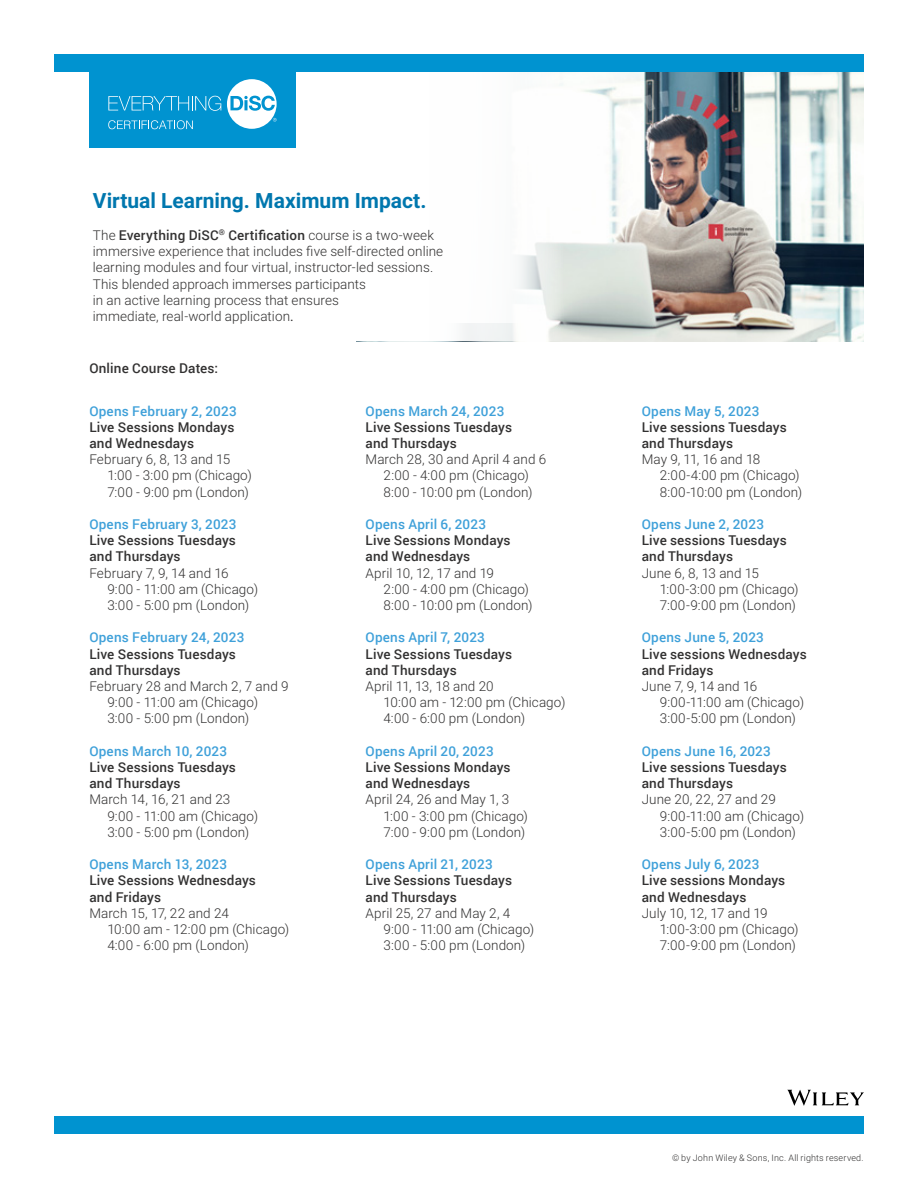
<style>
.page{position:relative;width:918px;height:1188px;background:#fff}
.page>*{position:absolute;margin:0;border:0;box-sizing:border-box;transform-origin:0 0}
.t1{font:700 21px "Roboto";color:#0077ae}
.t2{font:300 13.5px/16.2px "Roboto";letter-spacing:.005em;color:#323131}
.t3{font:500 13.5px/16.2px "Roboto";letter-spacing:.01em;color:#323131}
.t4{font:500 13.5px "Roboto";letter-spacing:.015em;color:#3ea0d9}
.t5{font:300 9px "Roboto";letter-spacing:.02em;color:#323131}
.s1{font-weight:500}
.s2{font-weight:400}
</style>
<div class="page">
<svg style="left:463px;top:323px;width:401px;height:18px"></svg>
<svg style="left:54px;top:71px;width:810px;height:252px"></svg>
<div style="left:54px;top:54px;width:810px;height:17px;background:#0093d0"></div>
<div style="left:89px;top:54px;width:207px;height:94px;background:#0093d0"></div>
<svg style="left:108px;top:120px;width:85px;height:9px"></svg>
<svg style="left:108px;top:96px;width:113px;height:15px"></svg>
<svg style="left:227px;top:79px;width:50px;height:50px"></svg>
<div style="left:54px;top:1117px;width:810px;height:17px;background:#0093d0"></div>
<svg style="left:787px;top:1090px;width:77px;height:16px"></svg>
<h1 class="t1" style="left:93px;top:185px;width:335px">Virtual Learning. Maximum Impact.</h1>
<p class="t2" style="left:93px;top:227px;width:352px">The <span class="s1">Everything DiSC</span><sup>®</sup> <span class="s1">Certification</span> course is a two-week immersive experience that includes five self-directed online learning modules and four virtual, instructor-led sessions.<br>This blended approach immerses participants<br>in an active learning process that ensures<br>immediate, real-world application<span class="s2">.</span></p>
<p class="t3" style="left:89px;top:359px;width:130px">Online Course Dates:</p>
<p class="t4" style="left:89px;top:401px;width:149px">Opens February 2, 2023</p>
<p class="t3" style="left:89px;top:418px;width:147px">Live Sessions Mondays and Wednesdays</p>
<p class="t2" style="left:107px;top:451px;width:146px;text-indent:-18px">February 6, 8, 13 and 15<br>1:00 - 3:00 pm (Chicago)<br>7:00 - 9:00 pm (London)</p>
<p class="t4" style="left:89px;top:515px;width:149px">Opens February 3, 2023</p>
<p class="t3" style="left:89px;top:532px;width:148px">Live Sessions Tuesdays and Thursdays</p>
<p class="t2" style="left:107px;top:564px;width:152px;text-indent:-18px">February 7, 9, 14 and 16<br>9:00 - 11:00 am (Chicago)<br>3:00 - 5:00 pm (London)</p>
<p class="t4" style="left:89px;top:628px;width:157px">Opens February 24, 2023</p>
<p class="t3" style="left:89px;top:645px;width:148px">Live Sessions Tuesdays and Thursdays</p>
<p class="t2" style="left:107px;top:678px;width:183px;text-indent:-18px">February 28 and March 2, 7 and 9<br>9:00 - 11:00 am (Chicago)<br>3:00 - 5:00 pm (London)</p>
<p class="t4" style="left:89px;top:742px;width:139px">Opens March 10, 2023</p>
<p class="t3" style="left:89px;top:759px;width:148px">Live Sessions Tuesdays and Thursdays</p>
<p class="t2" style="left:107px;top:791px;width:152px;text-indent:-18px">March 14, 16, 21 and 23<br>9:00 - 11:00 am (Chicago)<br>3:00 - 5:00 pm (London)</p>
<p class="t4" style="left:89px;top:855px;width:139px">Opens March 13, 2023</p>
<p class="t3" style="left:89px;top:872px;width:168px">Live Sessions Wednesdays and Fridays</p>
<p class="t2" style="left:107px;top:904px;width:183px;text-indent:-18px">March 15, 17, 22 and 24<br>10:00 am - 12:00 pm (Chicago)<br>4:00 - 6:00 pm (London)</p>
<p class="t4" style="left:366px;top:401px;width:140px">Opens March 24, 2023</p>
<p class="t3" style="left:366px;top:418px;width:148px">Live Sessions Tuesdays and Thursdays</p>
<p class="t2" style="left:366px;top:451px;width:182px;text-align:center">March 28, 30 and April 4 and 6<br>2:00 - 4:00 pm (Chicago)<br>8:00 - 10:00 pm (London)</p>
<p class="t4" style="left:366px;top:515px;width:122px">Opens April 6, 2023</p>
<p class="t3" style="left:366px;top:532px;width:147px">Live Sessions Mondays and Wednesdays</p>
<p class="t2" style="left:384px;top:564px;width:150px;text-indent:-18px">April 10, 12, 17 and 19<br>2:00 - 4:00 pm (Chicago)<br>8:00 - 10:00 pm (London)</p>
<p class="t4" style="left:366px;top:628px;width:121px">Opens April 7, 2023</p>
<p class="t3" style="left:366px;top:645px;width:148px">Live Sessions Tuesdays and Thursdays</p>
<p class="t2" style="left:384px;top:678px;width:183px;text-indent:-18px">April 11, 13, 18 and 20<br>10:00 am - 12:00 pm (Chicago)<br>4:00 - 6:00 pm (London)</p>
<p class="t4" style="left:366px;top:742px;width:130px">Opens April 20, 2023</p>
<p class="t3" style="left:366px;top:759px;width:147px">Live Sessions Mondays and Wednesdays</p>
<p class="t2" style="left:384px;top:791px;width:146px;text-indent:-18px">April 24, 26 and May 1, 3<br>1:00 - 3:00 pm (Chicago)<br>7:00 - 9:00 pm (London)</p>
<p class="t4" style="left:366px;top:855px;width:129px">Opens April 21, 2023</p>
<p class="t3" style="left:366px;top:872px;width:148px">Live Sessions Tuesdays and Thursdays</p>
<p class="t2" style="left:384px;top:904px;width:152px;text-indent:-18px">April 25, 27 and May 2, 4<br>9:00 - 11:00 am (Chicago)<br>3:00 - 5:00 pm (London)</p>
<p class="t4" style="left:642px;top:401px;width:119px">Opens May 5, 2023</p>
<p class="t3" style="left:642px;top:418px;width:147px">Live sessions Tuesdays and Thursdays</p>
<p class="t2" style="left:660px;top:451px;width:144px;text-indent:-18px">May 9, 11, 16 and 18<br>2:00-4:00 pm (Chicago)<br>8:00-10:00 pm (London)</p>
<p class="t4" style="left:642px;top:515px;width:124px">Opens June 2, 2023</p>
<p class="t3" style="left:642px;top:532px;width:147px">Live sessions Tuesdays and Thursdays</p>
<p class="t2" style="left:660px;top:564px;width:140px;text-indent:-18px">June 6, 8, 13 and 15<br>1:00-3:00 pm (Chicago)<br>7:00-9:00 pm (London)</p>
<p class="t4" style="left:642px;top:628px;width:124px">Opens June 5, 2023</p>
<p class="t3" style="left:642px;top:645px;width:167px">Live sessions Wednesdays and Fridays</p>
<p class="t2" style="left:660px;top:678px;width:146px;text-indent:-18px">June 7, 9, 14 and 16<br>9:00-11:00 am (Chicago)<br>3:00-5:00 pm (London)</p>
<p class="t4" style="left:642px;top:742px;width:131px">Opens June 16, 2023</p>
<p class="t3" style="left:642px;top:759px;width:147px">Live sessions Tuesdays and Thursdays</p>
<p class="t2" style="left:660px;top:791px;width:146px;text-indent:-18px">June 20, 22, 27 and 29<br>9:00-11:00 am (Chicago)<br>3:00-5:00 pm (London)</p>
<p class="t4" style="left:642px;top:855px;width:119px">Opens July 6, 2023</p>
<p class="t3" style="left:642px;top:872px;width:145px">Live sessions Mondays and Wednesdays</p>
<p class="t2" style="left:660px;top:904px;width:140px;text-indent:-18px">July 10, 12, 17 and 19<br>1:00-3:00 pm (Chicago)<br>7:00-9:00 pm (London)</p>
<p class="t5" style="left:672px;top:1152px;width:193px">© by John Wiley &amp; Sons, Inc. All rights reserved.</p>
</div>
